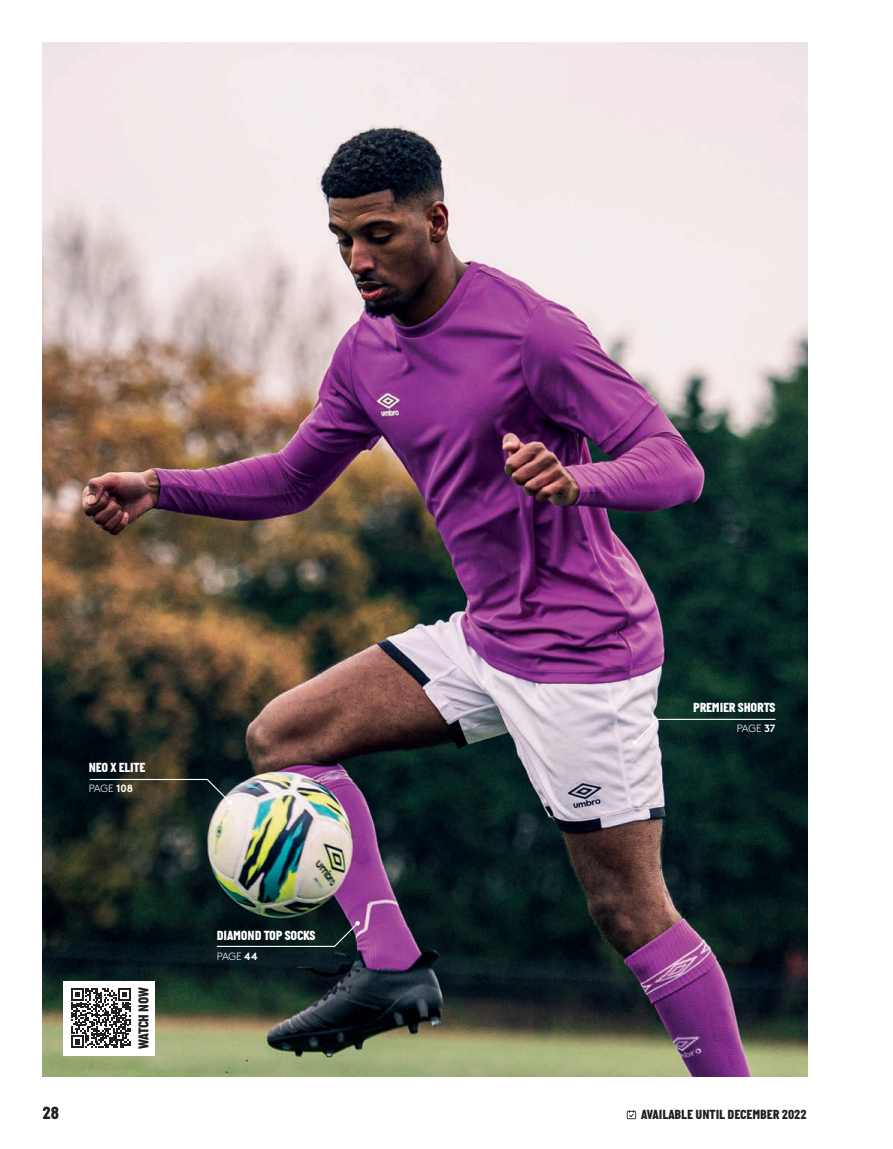
<style>
.page{position:relative;width:893px;height:1149px;background:#fff}
.page>*{position:absolute;margin:0;border:0;box-sizing:border-box;transform-origin:0 0}
.t1{font:800 18px "Italian Plate No Two";color:#231f20}
.t2{font:800 14.55px "Italian Plate No Two";letter-spacing:-.035em;color:#231f20}
.t3{font:800 13.5px "Italian Plate No Two";letter-spacing:-.01em;color:#fff}
.t4{font:800 13.5px "Italian Plate No Two";color:#231f20}
.t5{font:300 10.5px "Brown Std";letter-spacing:-.025em;color:#fff}
.s1{font-weight:700}
</style>
<div class="page">
<img style="left:43px;top:43px;width:765px;height:1033px">
<svg style="left:632px;top:718px;width:145px;height:26px;background:#374b4c"></svg>
<svg style="left:216px;top:920px;width:144px;height:27px;background:#182528"></svg>
<svg style="left:89px;top:778px;width:144px;height:26px;background:#30342e"></svg>
<div style="left:64px;top:980px;width:91px;height:74px;background:#fff"></div>
<svg style="left:71px;top:988px;width:60px;height:59px"></svg>
<svg style="left:627px;top:1110px;width:9px;height:8px"></svg>
<p class="t3" style="left:89px;top:760px;width:58px">NEO X ELITE</p>
<p class="t5" style="left:89px;top:782px;width:46px">PAGE <span class="s1">108</span></p>
<p class="t2" style="left:136px;top:1048px;width:63px;rotate:-90deg">WATCH NOW</p>
<p class="t3" style="left:217px;top:927px;width:100px">DIAMOND TOP SOCKS</p>
<p class="t5" style="left:217px;top:950px;width:42px">PAGE <span class="s1">44</span></p>
<p class="t3" style="left:693px;top:699px;width:84px">PREMIER SHORTS</p>
<p class="t5" style="left:737px;top:722px;width:40px">PAGE <span class="s1">37</span></p>
<h1 class="t1" style="left:43px;top:1102px;width:18px">28</h1>
<p class="t4" style="left:641px;top:1106px;width:167px">AVAILABLE UNTIL DECEMBER 2022</p>
</div>
